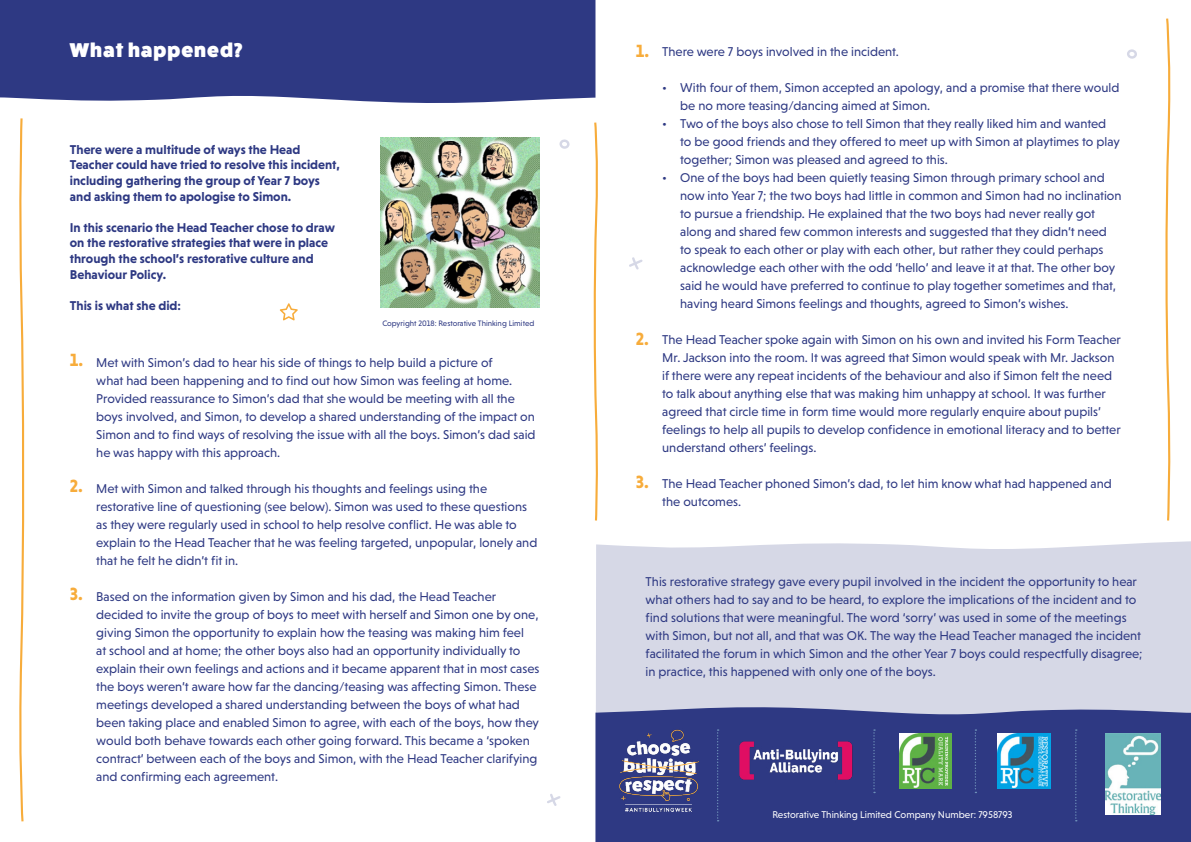
<style>
.page{position:relative;width:1191px;height:842px;background:#fff}
.page>*{position:absolute;margin:0;border:0;box-sizing:border-box;transform-origin:0 0}
.t1{font:800 20px "Fat Frank";letter-spacing:.05em;color:#fff}
.t2{font:700 18px "Niveau Grotesk";color:#f7ac3b}
.t3{font:13px/18px "Niveau Grotesk";color:#2e3983}
.t4{font:700 13px/15.6px "Niveau Grotesk";color:#2e3983}
.t5{font:10px "Niveau Grotesk";color:#fff}
.t6{font:8px "Niveau Grotesk";color:#2e3983}
</style>
<div class="page">
<div style="left:0;top:0;width:595px;height:103px;background:#2e3983"></div>
<svg style="left:595px;top:541px;width:596px;height:301px;background:#9ca1c3"></svg>
<img style="left:615px;top:728px;width:87px;height:88px">
<img style="left:731px;top:739px;width:126px;height:43px">
<img style="left:899px;top:734px;width:52px;height:54px">
<img style="left:997px;top:734px;width:53px;height:54px">
<img style="left:1105px;top:734px;width:55px;height:80px">
<svg style="left:873px;top:729px;width:2px;height:64px"></svg>
<svg style="left:1075px;top:729px;width:1px;height:92px"></svg>
<svg style="left:974px;top:729px;width:2px;height:64px"></svg>
<svg style="left:717px;top:729px;width:1px;height:92px"></svg>
<img style="left:380px;top:137px;width:159px;height:170px">
<svg style="left:280px;top:303px;width:18px;height:17px"></svg>
<svg style="left:19px;top:118px;width:6px;height:704px"></svg>
<svg style="left:1165px;top:18px;width:6px;height:503px"></svg>
<svg style="left:593px;top:122px;width:5px;height:399px"></svg>
<svg style="left:629px;top:257px;width:13px;height:13px"></svg>
<svg style="left:547px;top:794px;width:13px;height:12px"></svg>
<svg style="left:559px;top:139px;width:10px;height:10px"></svg>
<svg style="left:1127px;top:49px;width:10px;height:10px"></svg>
<h1 class="t1" style="left:70px;top:38px;width:174px">What happened?</h1>
<p class="t4" style="left:70px;top:142px;width:271px">There were a multitude of ways the Head Teacher could have tried to resolve this incident, including gathering the group of Year 7 boys and asking them to apologise to Simon.</p>
<p class="t4" style="left:70px;top:220px;width:267px">In this scenario the Head Teacher chose to draw on the restorative strategies that were in place through the school’s restorative culture and Behaviour Policy.</p>
<p class="t4" style="left:70px;top:298px;width:113px">This is what she did:</p>
<p class="t6" style="left:382px;top:319px;width:153px">Copyright 2018: Restorative Thinking Limited</p>
<h2 class="t2" style="left:70px;top:350px;width:15px">1.</h2>
<h2 class="t2" style="left:70px;top:476px;width:15px">2.</h2>
<h2 class="t2" style="left:70px;top:584px;width:15px">3.</h2>
<p class="t3" style="left:96px;top:353px;width:441px">Met with Simon’s dad to hear his side of things to help build a picture of<br>what had been happening and to find out how Simon was feeling at home.<br>Provided reassurance to Simon’s dad that she would be meeting with all the boys involved, and Simon, to develop a shared understanding of the impact on Simon and to find ways of resolving the issue with all the boys. Simon’s dad said he was happy with this approach.</p>
<p class="t3" style="left:96px;top:479px;width:442px">Met with Simon and talked through his thoughts and feelings using the restorative line of questioning (see below). Simon was used to these questions as they were regularly used in school to help resolve conflict. He was able to explain to the Head Teacher that he was feeling targeted, unpopular, lonely and that he felt he didn’t fit in.</p>
<p class="t3" style="left:96px;top:587px;width:445px">Based on the information given by Simon and his dad, the Head Teacher decided to invite the group of boys to meet with herself and Simon one by one, giving Simon the opportunity to explain how the teasing was making him feel<br>at school and at home; the other boys also had an opportunity individually to explain their own feelings and actions and it became apparent that in most cases the boys weren’t aware how far the dancing/teasing was affecting Simon. These meetings developed a shared understanding between the boys of what had been taking place and enabled Simon to agree, with each of the boys, how they would both behave towards each other going forward. This became a ‘spoken contract’ between each of the boys and Simon, with the Head Teacher clarifying and confirming each agreement.</p>
<h2 class="t2" style="left:635px;top:40px;width:15px">1.</h2>
<h2 class="t2" style="left:635px;top:329px;width:15px">2.</h2>
<h2 class="t2" style="left:635px;top:471px;width:15px">3.</h2>
<p class="t3" style="left:662px;top:43px;width:238px">There were 7 boys involved in the incident.</p>
<p class="t3" style="left:680px;top:79px;width:441px;text-indent:-18px">• With four of them, Simon accepted an apology, and a promise that there would be no more teasing/dancing aimed at Simon.</p>
<p class="t3" style="left:680px;top:115px;width:441px;text-indent:-18px">• Two of the boys also chose to tell Simon that they really liked him and wanted to be good friends and they offered to meet up with Simon at playtimes to play together; Simon was pleased and agreed to this.</p>
<p class="t3" style="left:680px;top:169px;width:443px;text-indent:-18px">• One of the boys had been quietly teasing Simon through primary school and now into Year 7; the two boys had little in common and Simon had no inclination to pursue a friendship. He explained that the two boys had never really got along and shared few common interests and suggested that they didn’t need to speak to each other or play with each other, but rather they could perhaps acknowledge each other with the odd ‘hello’ and leave it at that. The other boy said he would have preferred to continue to play together sometimes and that, having heard Simons feelings and thoughts, agreed to Simon’s wishes.</p>
<p class="t3" style="left:662px;top:331px;width:460px">The Head Teacher spoke again with Simon on his own and invited his Form Teacher Mr. Jackson into the room. It was agreed that Simon would speak with Mr. Jackson if there were any repeat incidents of the behaviour and also if Simon felt the need to talk about anything else that was making him unhappy at school. It was further agreed that circle time in form time would more regularly enquire about pupils’ feelings to help all pupils to develop confidence in emotional literacy and to better understand others’ feelings.</p>
<p class="t3" style="left:662px;top:475px;width:451px">The Head Teacher phoned Simon’s dad, to let him know what had happened and the outcomes.</p>
<p class="t3" style="left:645px;top:573px;width:498px">This restorative strategy gave every pupil involved in the incident the opportunity to hear what others had to say and to be heard, to explore the implications of the incident and to find solutions that were meaningful. The word ‘sorry’ was used in some of the meetings with Simon, but not all, and that was OK. The way the Head Teacher managed the incident facilitated the forum in which Simon and the other Year 7 boys could respectfully disagree; in practice, this happened with only one of the boys.</p>
<p class="t5" style="left:772px;top:808px;width:242px">Restorative Thinking Limited Company Number: 7958793</p>
</div>
